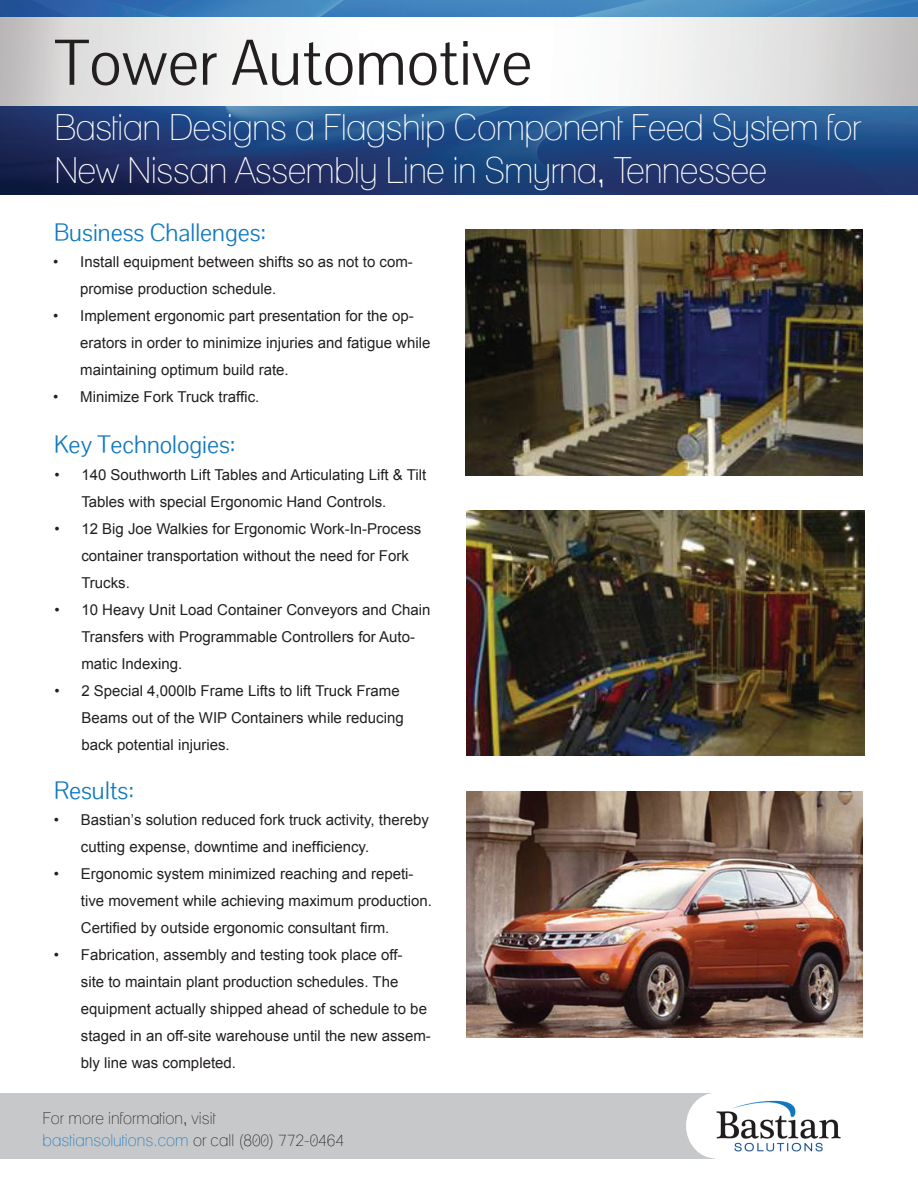
<style>
.page{position:relative;width:918px;height:1188px;background:#fff}
.page>*{position:absolute;margin:0;border:0;box-sizing:border-box;transform-origin:0 0}
.t1{font:63px "Pontano Sans";color:#231f20}
.t2{font:condensed 36px/43.2px "Lane";letter-spacing:-.025em;color:#fff}
.t3{font:24px "Pontano Sans";color:#1078bf}
.t4{font:condensed 16.5px/21.6px "Lane";color:#231f20}
.t5{font:15px/27px "Arial";color:#231f20}
.s1{color:#1078bf}
</style>
<div class="page">
<img style="left:0;top:0;width:918px;height:194px">
<img style="left:0;top:18px;width:918px;height:88px">
<div style="left:0;top:1093px;width:714px;height:65px;background:#c7c8ca"></div>
<div style="left:686px;top:1093px;width:59px;height:65px;background:#fff;border-radius:50%"></div>
<img style="left:716px;top:1100px;width:125px;height:52px">
<img style="left:465px;top:229px;width:398px;height:247px">
<img style="left:466px;top:791px;width:397px;height:246px">
<img style="left:466px;top:511px;width:398px;height:245px">
<h1 class="t1" style="left:55px;top:22px;width:479px">Tower Automotive</h1>
<h2 class="t2" style="left:54px;top:105px;width:809px">Bastian Designs a Flagship Component Feed System for<br>New Nissan Assembly Line in Smyrna, Tennessee</h2>
<h3 class="t3" style="left:54px;top:218px;width:214px">Business Challenges:</h3>
<p class="t5" style="left:80px;top:249px;width:334px;text-indent:-27px">• Install equipment between shifts so as not to com&shy;promise production schedule.</p>
<p class="t5" style="left:80px;top:303px;width:352px;text-indent:-27px">• Implement ergonomic part presentation for the op&shy;erators in order to minimize injuries and fatigue while maintaining optimum build rate.</p>
<p class="t5" style="left:53px;top:384px;width:208px">• Minimize Fork Truck traffic.</p>
<h3 class="t3" style="left:54px;top:429px;width:183px">Key Technologies:</h3>
<p class="t5" style="left:81px;top:461px;width:346px;text-indent:-27px">• 140 Southworth Lift Tables and Articulating Lift &amp; Tilt<br>Tables with special Ergonomic Hand Controls.</p>
<p class="t5" style="left:81px;top:515px;width:342px;text-indent:-27px">• 12 Big Joe Walkies for Ergonomic Work-In-Process container transportation without the need for Fork<br>Trucks.</p>
<p class="t5" style="left:81px;top:596px;width:351px;text-indent:-27px">• 10 Heavy Unit Load Container Conveyors and Chain<br>Transfers with Programmable Controllers for Auto&shy;matic Indexing.</p>
<p class="t5" style="left:81px;top:677px;width:324px;text-indent:-27px">• 2 Special 4,000lb Frame Lifts to lift Truck Frame<br>Beams out of the WIP Containers while reducing back potential injuries.</p>
<h3 class="t3" style="left:54px;top:775px;width:82px">Results:</h3>
<p class="t5" style="left:81px;top:806px;width:349px;text-indent:-27px">• Bastian’s solution reduced fork truck activity, thereby cutting expense, downtime and inefficiency.</p>
<p class="t5" style="left:81px;top:860px;width:352px;text-indent:-27px">• Ergonomic system minimized reaching and repeti&shy;tive movement while achieving maximum production.<br>Certified by outside ergonomic consultant firm.</p>
<p class="t5" style="left:81px;top:941px;width:351px;text-indent:-27px">• Fabrication, assembly and testing took place off-<br>site to maintain plant production schedules. The equipment actually shipped ahead of schedule to be staged in an off-site warehouse until the new assem&shy;bly line was completed.</p>
<p class="t4" style="left:43px;top:1107px;width:303px">For more information, visit <span class="s1">bastiansolutions.com</span> or call (800) 772-0464</p>
</div>
